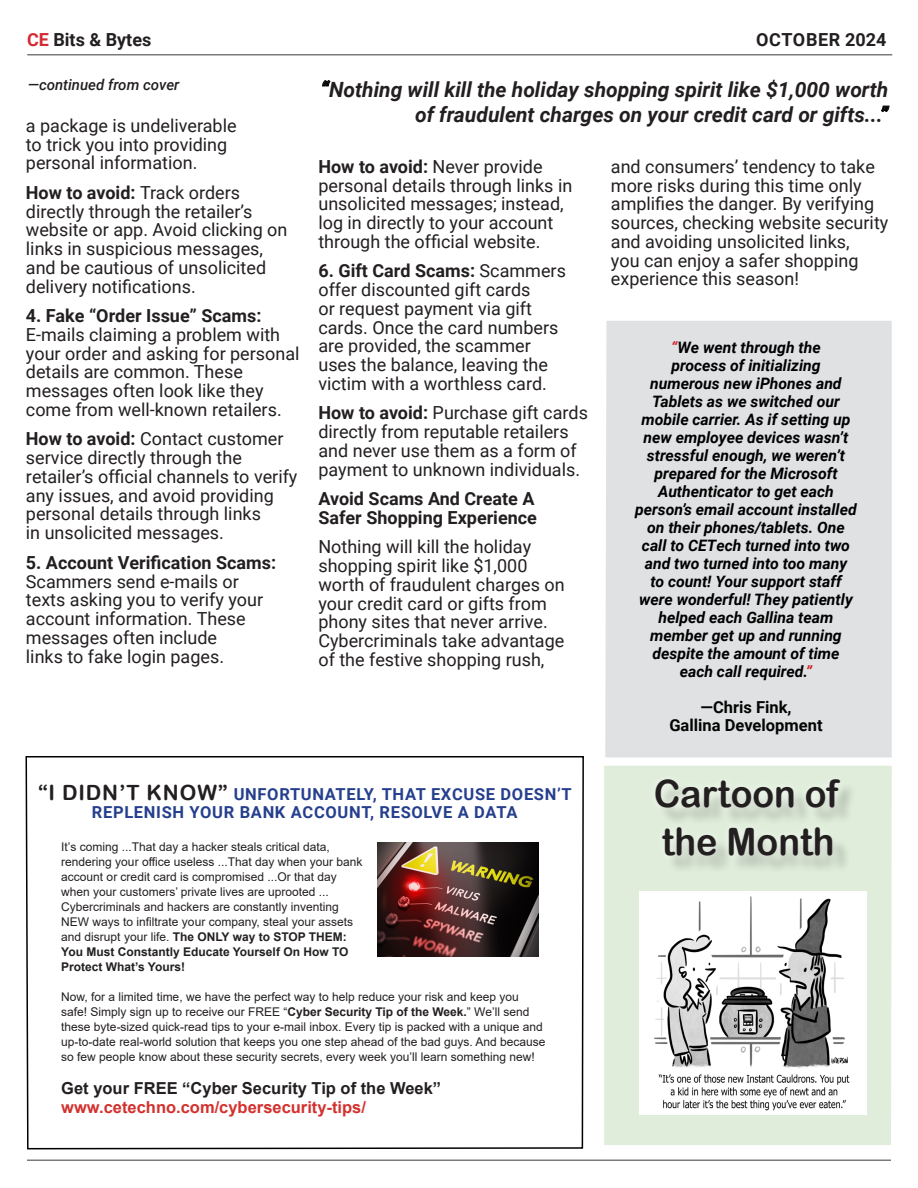
<style>
.page{position:relative;width:918px;height:1188px;background:#fff}
.page>*{position:absolute;margin:0;border:0;box-sizing:border-box;transform-origin:0 0}
.heading_1{font:37.8px "Arial Rounded MT Bold";color:#231f20;scale:.95 1}
.testimonial_quote{font:italic 700 21px/25.2px "Roboto";color:#231f20;text-align:right}
.body_copy{font:18px/18.8px "Roboto";color:#231f20}
.body_copy-2{font:700 18px/18.8px "Roboto";color:#231f20}
.body_copy-3{font:700 18px "Roboto";letter-spacing:.02em;color:#231f20}
.body_heading{font:700 16.5px/18px "Roboto";letter-spacing:.04em;color:#253f8e;text-align:center}
.t1{font:700 16.5px "Arial";color:#231f20}
.t2{font:700 16.5px "Arial";color:#d3312e}
.testimonial_name{font:700 16.5px "Roboto";color:#040503}
.testimonial_quote-2{font:italic 700 15.75px/18px "Roboto";color:#000;text-align:center}
.continued_from{font:italic 500 15px "Roboto";color:#231f20}
.t3{font:12px/15px "Arial";color:#231f20}
.t4{font:700 12px "Arial";color:#231f20}
.s1{color:#d52933}
.s2{color:#040503}
.s3{font-weight:700}
.s4{color:#d1232a}
.s5{font-family:"Arial Rounded MT Bold";font-weight:400;font-size:21px;color:#231f20}
</style>
<div class="page">
<svg style="left:25px;top:756px;width:559px;height:394px"></svg>
<hr style="left:27px;top:1160px;width:864px;height:1px;background:#7a7b7e">
<hr style="left:28px;top:54px;width:864px;height:2px;background:#787a7d">
<div style="left:604px;top:766px;width:288px;height:379px;background:#dfedda"></div>
<div style="left:605px;top:321px;width:287px;height:437px;background:#e0e1e3"></div>
<div style="left:658px;top:782px;width:200px;height:92px;background:#ddebd8"></div>
<div style="left:646px;top:770px;width:203px;height:95px;background:#fff;opacity:.75"></div>
<img style="left:639px;top:891px;width:228px;height:223px">
<img style="left:377px;top:843px;width:162px;height:113px">
<p class="body_copy-2" style="left:27px;top:29px;width:126px"><span class="s1">CE</span> Bits &amp; Bytes</p>
<p class="body_copy-3" style="left:756px;top:27px;width:132px">OCTOBER 2024</p>
<p class="testimonial_quote" style="left:321px;top:76px;width:569px"><span class="s2">“</span>Nothing will kill the holiday shopping spirit like $1,000 worth of fraudulent charges on your credit card or gifts...<span class="s2">”</span></p>
<p class="continued_from" style="left:28px;top:74px;width:153px">—continued from cover</p>
<p class="body_copy" style="left:26px;top:115px;width:212px">a package is undeliverable to trick you into providing personal information.</p>
<p class="body_copy" style="left:26px;top:182px;width:263px"><span class="s3">How to avoid:</span> Track orders directly through the retailer’s website or app. Avoid clicking on links in suspicious messages, and be cautious of unsolicited delivery notifications.</p>
<p class="body_copy" style="left:26px;top:306px;width:275px"><span class="s3">4. Fake “Order Issue” Scams:<br></span>E-mails claiming a problem with your order and asking for personal details are common. These messages often look like they come from well-known retailers.</p>
<p class="body_copy" style="left:26px;top:429px;width:273px"><span class="s3">How to avoid:</span> Contact customer service directly through the retailer’s official channels to verify any issues, and avoid providing personal details through links<br>in unsolicited messages.</p>
<p class="body_copy" style="left:26px;top:552px;width:252px"><span class="s3">5. Account Verification Scams:<br></span>Scammers send e-mails or texts asking you to verify your account information. These messages often include<br>links to fake login pages.</p>
<p class="body_copy" style="left:318px;top:156px;width:255px"><span class="s3">How to avoid:</span> Never provide personal details through links in unsolicited messages; instead, log in directly to your account through the official website.</p>
<p class="body_copy" style="left:318px;top:261px;width:249px"><span class="s3">6. Gift Card Scams:</span> Scammers offer discounted gift cards<br>or request payment via gift cards. Once the card numbers are provided, the scammer uses the balance, leaving the victim with a worthless card.</p>
<p class="body_copy" style="left:318px;top:403px;width:271px"><span class="s3">How to avoid:</span> Purchase gift cards directly from reputable retailers and never use them as a form of payment to unknown individuals.</p>
<p class="body_copy-2" style="left:318px;top:489px;width:220px">Avoid Scams And Create A<br>Safer Shopping Experience</p>
<p class="body_copy" style="left:318px;top:537px;width:248px">Nothing will kill the holiday shopping spirit like $1,000 worth of fraudulent charges on your credit card or gifts from phony sites that never arrive.<br>Cybercriminals take advantage of the festive shopping rush,</p>
<p class="body_copy" style="left:611px;top:156px;width:279px">and consumers’ tendency to take more risks during this time only amplifies the danger. By verifying sources, checking website security and avoiding unsolicited links,<br>you can enjoy a safer shopping experience this season!</p>
<p class="testimonial_quote-2" style="left:671px;top:338px;width:151px"><span class="s4">“</span>We went through the</p>
<p class="testimonial_quote-2" style="left:635px;top:356px;width:223px">process of initializing numerous new iPhones and<br>Tablets as we switched our mobile carrier. As if setting up new employee devices wasn’t stressful enough, we weren’t prepared for the Microsoft<br>Authenticator to get each person’s email account installed on their phones/tablets. One call to CETech turned into two and two turned into too many<br>to count! Your support staff were wonderful! They patiently helped each Gallina team member get up and running despite the amount of time each call required.<span class="s4">”</span></p>
<p class="testimonial_name" style="left:700px;top:696px;width:93px">—Chris Fink,</p>
<p class="testimonial_name" style="left:669px;top:714px;width:155px">Gallina Development</p>
<p class="body_heading" style="left:38px;top:785px;width:535px"><span class="s5">“I DIDN’T KNOW”</span> UNFORTUNATELY, THAT EXCUSE DOESN’T<br>REPLENISH YOUR BANK ACCOUNT, RESOLVE A DATA</p>
<p class="t3" style="left:61px;top:839px;width:270px">It’s coming ...That day a hacker steals critical data,</p>
<p class="t3" style="left:61px;top:854px;width:303px">rendering your office useless ...That day when your bank account or credit card is compromised ...Or that day when your customers’ private lives are uprooted ...</p>
<p class="t3" style="left:61px;top:899px;width:293px">Cybercriminals and hackers are constantly inventing<br>NEW ways to infiltrate your company, steal your assets and disrupt your life. <span class="s3">The ONLY way to STOP THEM:</span></p>
<p class="t4" style="left:61px;top:943px;width:289px">You Must Constantly Educate Yourself On How TO</p>
<p class="t4" style="left:61px;top:958px;width:125px">Protect What’s Yours!</p>
<p class="t3" style="left:61px;top:989px;width:486px">Now, for a limited time, we have the perfect way to help reduce your risk and keep you safe! Simply sign up to receive our FREE “<span class="s3">Cyber Security Tip of the Week.</span>” We’ll send these byte-sized quick-read tips to your e-mail inbox. Every tip is packed with a unique and up-to-date real-world solution that keeps you one step ahead of the bad guys. And because so few people know about these security secrets, every week you’ll learn something new!</p>
<p class="t1" style="left:61px;top:1077px;width:381px">Get your FREE “Cyber Security Tip of the Week”</p>
<p class="t2" style="left:61px;top:1096px;width:306px">www.cetechno.com/cybersecurity-tips/</p>
<p class="heading_1" style="left:654px;top:771px;width:196px">Cartoon of</p>
<p class="heading_1" style="left:662px;top:819px;width:183px">the Month</p>
</div>
